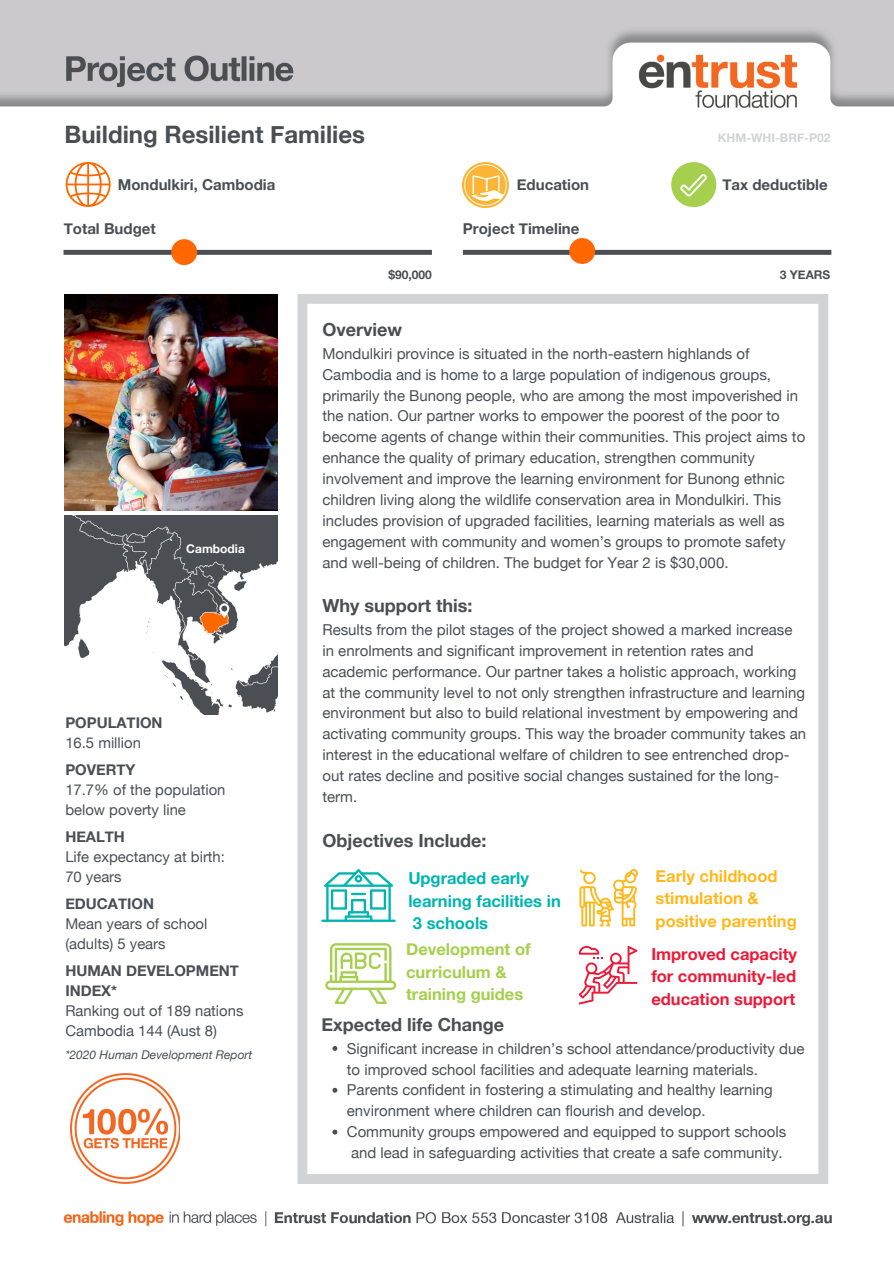
<style>
.page{position:relative;width:894px;height:1264px;background:#fff}
.page>*{position:absolute;margin:0;border:0;box-sizing:border-box;transform-origin:0 0}
.t1{font:700 24px "Helvetica Neue";color:#4b4f54}
.t2{font:700 18px "Helvetica Neue";color:#4b4f54}
.t3{font:700 16.5px/22.5px "Helvetica Neue";color:#ed1a39;text-align:justify}
.t4{font:700 16.5px/22.5px "Helvetica Neue";color:#ffb81c}
.t5{font:700 16.5px/22.5px "Helvetica Neue";color:#00b5b0}
.t6{font:700 16.5px/22.5px "Helvetica Neue";color:#a5cf4c}
.t7{font:15px/20.9px "Helvetica Neue";color:#4b4f54}
.t8{font:700 15px "Helvetica Neue";color:#4b4f54}
.t9{font:14.85px "Helvetica Neue";color:#4b4f54}
.t10{font:700 14.85px/20px "Helvetica Neue";color:#4b4f54}
.t11{font:italic 12px "Helvetica Neue";color:#4b4f54}
.t12{font:700 12px "Helvetica Neue";color:#d1d3d4}
.t13{font:700 12px "Helvetica Neue";color:#4b4f54}
.t14{font:700 12px "Helvetica Neue";color:#fff}
</style>
<div class="page">
<img style="left:0;top:0;width:893px;height:1227px">
<svg style="left:297px;top:294px;width:531px;height:889px"></svg>
<img style="left:64px;top:294px;width:213px;height:216px">
<div style="left:671px;top:162px;width:45px;height:45px;background:#a5cf4c;border-radius:50%"></div>
<svg style="left:680px;top:174px;width:26px;height:22px"></svg>
<img style="left:70px;top:1073px;width:110px;height:110px">
<svg style="left:66px;top:162px;width:45px;height:45px"></svg>
<img style="left:463px;top:162px;width:45px;height:45px">
<svg style="left:63px;top:250px;width:369px;height:5px;background:#515559"></svg>
<svg style="left:463px;top:250px;width:368px;height:5px;background:#515459"></svg>
<div style="left:569px;top:238px;width:26px;height:26px;background:#ff6700;border-radius:50%"></div>
<div style="left:171px;top:239px;width:26px;height:26px;background:#ff6700;border-radius:50%"></div>
<img style="left:64px;top:516px;width:213px;height:198px">
<svg style="left:219px;top:603px;width:10px;height:15px"></svg>
<hr style="left:321px;top:919px;width:74px;height:2px;background:#00b5b0">
<svg style="left:324px;top:869px;width:69px;height:51px"></svg>
<svg style="left:325px;top:943px;width:71px;height:61px"></svg>
<svg style="left:579px;top:869px;width:58px;height:57px"></svg>
<svg style="left:578px;top:945px;width:59px;height:59px"></svg>
<svg style="left:332px;top:1045px;width:5px;height:5px"></svg>
<svg style="left:332px;top:1087px;width:5px;height:5px"></svg>
<svg style="left:332px;top:1129px;width:5px;height:5px"></svg>
<p class="t1" style="left:64px;top:120px;width:302px">Building Resilient Families</p>
<p class="t12" style="left:717px;top:130px;width:114px">KHM-WHI-BRF-P02</p>
<p class="t8" style="left:118px;top:176px;width:159px">Mondulkiri, Cambodia</p>
<p class="t8" style="left:516px;top:176px;width:74px">Education</p>
<p class="t8" style="left:722px;top:176px;width:107px">Tax deductible</p>
<p class="t8" style="left:64px;top:220px;width:93px">Total Budget</p>
<p class="t8" style="left:463px;top:220px;width:118px">Project Timeline</p>
<p class="t13" style="left:388px;top:267px;width:45px">$90,000</p>
<p class="t13" style="left:779px;top:267px;width:52px">3 YEARS</p>
<p class="t14" style="left:186px;top:541px;width:60px">Cambodia</p>
<p class="t10" style="left:65px;top:712px;width:99px">POPULATION</p>
<p class="t9" style="left:65px;top:733px;width:77px">16.5 million</p>
<p class="t10" style="left:65px;top:759px;width:72px">POVERTY</p>
<p class="t9" style="left:65px;top:780px;width:162px">17.7% of the population</p>
<p class="t9" style="left:65px;top:800px;width:122px">below poverty line</p>
<p class="t10" style="left:65px;top:826px;width:61px">HEALTH</p>
<p class="t9" style="left:65px;top:847px;width:161px">Life expectancy at birth:</p>
<p class="t9" style="left:65px;top:867px;width:58px">70 years</p>
<p class="t10" style="left:65px;top:893px;width:90px">EDUCATION</p>
<p class="t9" style="left:65px;top:914px;width:143px">Mean years of school</p>
<p class="t9" style="left:65px;top:934px;width:102px">(adults) 5 years</p>
<p class="t10" style="left:65px;top:960px;width:175px">HUMAN DEVELOPMENT<br>INDEX*</p>
<p class="t9" style="left:65px;top:1001px;width:179px">Ranking out of 189 nations</p>
<p class="t9" style="left:65px;top:1021px;width:153px">Cambodia 144 (Aust 8)</p>
<p class="t11" style="left:65px;top:1047px;width:188px">*2020 Human Development Report</p>
<p class="t2" style="left:322px;top:319px;width:81px">Overview</p>
<p class="t7" style="left:322px;top:343px;width:484px">Mondulkiri province is situated in the north-eastern highlands of Cambodia and is home to a large population of indigenous groups, primarily the Bunong people, who are among the most impoverished in the nation. Our partner works to empower the poorest of the poor to become agents of change within their communities. This project aims to enhance the quality of primary education, strengthen community involvement and improve the learning environment for Bunong ethnic children living along the wildlife conservation area in Mondulkiri. This includes provision of upgraded facilities, learning materials as well as engagement with community and women’s groups to promote safety and well-being of children. The budget for Year 2 is $30,000.</p>
<p class="t2" style="left:322px;top:595px;width:152px">Why support this:</p>
<p class="t7" style="left:322px;top:619px;width:485px">Results from the pilot stages of the project showed a marked increase in enrolments and significant improvement in retention rates and academic performance. Our partner takes a holistic approach, working at the community level to not only strengthen infrastructure and learning environment but also to build relational investment by empowering and activating community groups. This way the broader community takes an interest in the educational welfare of children to see entrenched drop&shy;out rates decline and positive social changes sustained for the long&shy;term.</p>
<p class="t2" style="left:322px;top:829px;width:166px">Objectives Include:</p>
<p class="t5" style="left:408px;top:866px;width:154px">Upgraded early learning facilities in</p>
<p class="t5" style="left:413px;top:911px;width:77px">3 schools</p>
<p class="t6" style="left:406px;top:937px;width:126px">Development of curriculum &amp;</p>
<p class="t6" style="left:406px;top:982px;width:119px">training guides</p>
<p class="t2" style="left:321px;top:1013px;width:184px">Expected life Change</p>
<p class="t4" style="left:655px;top:864px;width:143px">Early childhood stimulation &amp; positive parenting</p>
<p class="t3" style="left:651px;top:942px;width:147px">Improved capacity for community-led education support</p>
<p class="t7" style="left:347px;top:1037px;width:459px">Significant increase in children’s school attendance/productivity due to improved school facilities and adequate learning materials.</p>
<p class="t7" style="left:347px;top:1079px;width:427px">Parents confident in fostering a stimulating and healthy learning environment where children can flourish and develop.</p>
<p class="t7" style="left:347px;top:1121px;width:441px">Community groups empowered and equipped to support schools and lead in safeguarding activities that create a safe community.</p>
</div>
